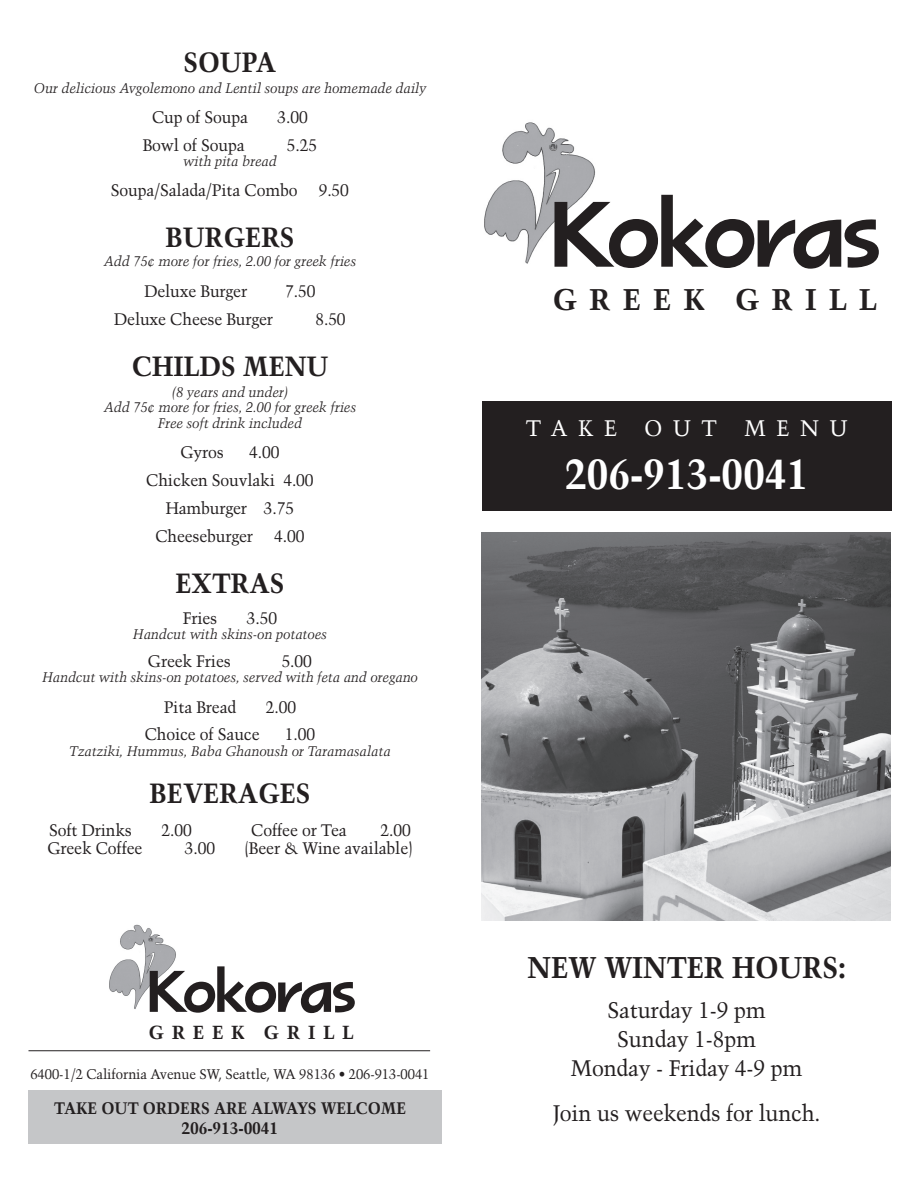
<style>
.page{position:relative;width:918px;height:1188px;background:#fff}
.page>*{position:absolute;margin:0;border:0;box-sizing:border-box;transform-origin:0 0}
.t1{font:700 108px "Sharktooth";letter-spacing:-.06em;color:#231f20}
.t2{font:700 68.25px "Sharktooth";letter-spacing:-.06em;color:#231f20}
.t3{font:700 42px "Trump Mediaeval";letter-spacing:-.01em;color:#fff;scale:.95 1}
.t4{font:700 30px "Trump Mediaeval";letter-spacing:-.01em;color:#231f20;scale:.95 1}
.t5{font:700 29.85px "Trump Mediaeval";letter-spacing:.4em;color:#231f20}
.t6{font:700 27.75px "Trump Mediaeval";letter-spacing:-.01em;color:#231f20;scale:.95 1}
.t7{font:22.5px/28.5px "Trump Mediaeval";letter-spacing:-.01em;color:#231f20;text-align:center;scale:.95 1}
.t8{font:22.5px "Trump Mediaeval";color:#fff;scale:.95 1}
.t9{font:700 18.9px "Trump Mediaeval";letter-spacing:.4em;color:#231f20}
.t10{font:16.65px "Trump Mediaeval";letter-spacing:-.01em;color:#231f20;scale:.95 1}
.t11{font:700 16.65px/19.5px "Trump Mediaeval";letter-spacing:-.01em;color:#231f20;text-align:center;scale:.95 1}
.t12{font:italic 13.95px/15.3px "Trump Mediaeval";letter-spacing:-.01em;color:#231f20;text-align:center;scale:.95 1}
.t13{font:13.95px "Trump Mediaeval";letter-spacing:-.01em;color:#231f20;scale:.95 1}
</style>
<div class="page">
<img style="left:109px;top:924px;width:67px;height:85px">
<img style="left:484px;top:122px;width:111px;height:142px">
<img style="left:482px;top:532px;width:409px;height:388px">
<div style="left:482px;top:401px;width:410px;height:110px;background:#231f20"></div>
<div style="left:28px;top:1091px;width:414px;height:53px;background:#c5c6c8"></div>
<hr style="left:28px;top:1050px;width:402px;height:1px;background:#231f20">
<h3 class="t6" style="left:184px;top:45px;width:99px">SOUPA</h3>
<p class="t12" style="left:33px;top:80px;width:415px">Our delicious Avgolemono and Lentil soups are homemade daily</p>
<p class="t10" style="left:152px;top:107px;width:103px">Cup of Soupa</p>
<p class="t10" style="left:278px;top:107px;width:33px">3.00</p>
<p class="t10" style="left:143px;top:135px;width:109px">Bowl of Soupa</p>
<p class="t10" style="left:287px;top:135px;width:33px">5.25</p>
<p class="t12" style="left:183px;top:154px;width:100px">with pita bread</p>
<p class="t10" style="left:111px;top:180px;width:198px">Soupa/Salada/Pita Combo</p>
<p class="t10" style="left:319px;top:180px;width:33px">9.50</p>
<h3 class="t6" style="left:166px;top:220px;width:137px">BURGERS</h3>
<p class="t12" style="left:104px;top:254px;width:267px">Add 75¢ more for fries, 2.00 for greek fries</p>
<p class="t10" style="left:144px;top:281px;width:110px">Deluxe Burger</p>
<p class="t10" style="left:285px;top:281px;width:33px">7.50</p>
<p class="t10" style="left:114px;top:309px;width:169px">Deluxe Cheese Burger</p>
<p class="t10" style="left:315px;top:309px;width:33px">8.50</p>
<h3 class="t6" style="left:132px;top:349px;width:209px">CHILDS MENU</h3>
<p class="t12" style="left:104px;top:384px;width:267px">(8 years and under)<br>Add 75¢ more for fries, 2.00 for greek fries<br>Free soft drink included</p>
<p class="t10" style="left:180px;top:442px;width:47px">Gyros</p>
<p class="t10" style="left:249px;top:442px;width:33px">4.00</p>
<p class="t10" style="left:146px;top:470px;width:178px">Chicken Souvlaki 4.00</p>
<p class="t10" style="left:166px;top:498px;width:137px">Hamburger 3.75</p>
<p class="t10" style="left:155px;top:526px;width:104px">Cheeseburger</p>
<p class="t10" style="left:274px;top:526px;width:33px">4.00</p>
<h3 class="t6" style="left:176px;top:566px;width:58px">EXTRAS</h3>
<p class="t10" style="left:183px;top:608px;width:38px">Fries</p>
<p class="t10" style="left:247px;top:608px;width:33px">3.50</p>
<p class="t12" style="left:133px;top:626px;width:206px">Handcut with skins-on potatoes</p>
<p class="t10" style="left:148px;top:651px;width:89px">Greek Fries</p>
<p class="t10" style="left:282px;top:651px;width:33px">5.00</p>
<p class="t12" style="left:42px;top:669px;width:397px">Handcut with skins-on potatoes, served with feta and oregano</p>
<p class="t10" style="left:164px;top:697px;width:78px">Pita Bread</p>
<p class="t10" style="left:266px;top:697px;width:33px">2.00</p>
<p class="t10" style="left:145px;top:724px;width:122px">Choice of Sauce</p>
<p class="t10" style="left:285px;top:724px;width:33px">1.00</p>
<p class="t12" style="left:69px;top:743px;width:340px">Tzatziki, Hummus, Baba Ghanoush or Taramasalata</p>
<h3 class="t6" style="left:150px;top:776px;width:171px">BEVERAGES</h3>
<p class="t10" style="left:49px;top:820px;width:89px">Soft Drinks</p>
<p class="t10" style="left:162px;top:820px;width:33px">2.00</p>
<p class="t10" style="left:251px;top:820px;width:102px">Coffee or Tea</p>
<p class="t10" style="left:381px;top:820px;width:33px">2.00</p>
<p class="t10" style="left:47px;top:838px;width:102px">Greek Coffee</p>
<p class="t10" style="left:185px;top:838px;width:33px">3.00</p>
<p class="t10" style="left:245px;top:838px;width:178px">(Beer &amp; Wine available)</p>
<h2 class="t2" style="left:145px;top:956px;width:214px">Kokoras</h2>
<h3 class="t9" style="left:148px;top:1021px;width:207px">GREEK GRILL</h3>
<p class="t13" style="left:30px;top:1066px;width:422px">6400-1/2 California Avenue SW, Seattle, WA 98136 • 206-913-0041</p>
<p class="t11" style="left:54px;top:1098px;width:372px">TAKE OUT ORDERS ARE ALWAYS WELCOME<br>206-913-0041</p>
<h1 class="t1" style="left:546px;top:179px;width:338px">Kokoras</h1>
<h3 class="t5" style="left:552px;top:281px;width:326px">GREEK GRILL</h3>
<h3 class="t8" style="left:526px;top:415px;width:340px">ta ke out menu</h3>
<h3 class="t3" style="left:565px;top:448px;width:258px">206-913-0041</h3>
<h3 class="t4" style="left:528px;top:949px;width:337px">NEW WINTER HOURS:</h3>
<h3 class="t7" style="left:571px;top:996px;width:246px">Saturday 1-9 pm<br>Sunday 1-8pm<br>Monday - Friday 4-9 pm</h3>
<h3 class="t7" style="left:553px;top:1098px;width:283px">Join us weekends for lunch.</h3>
</div>
